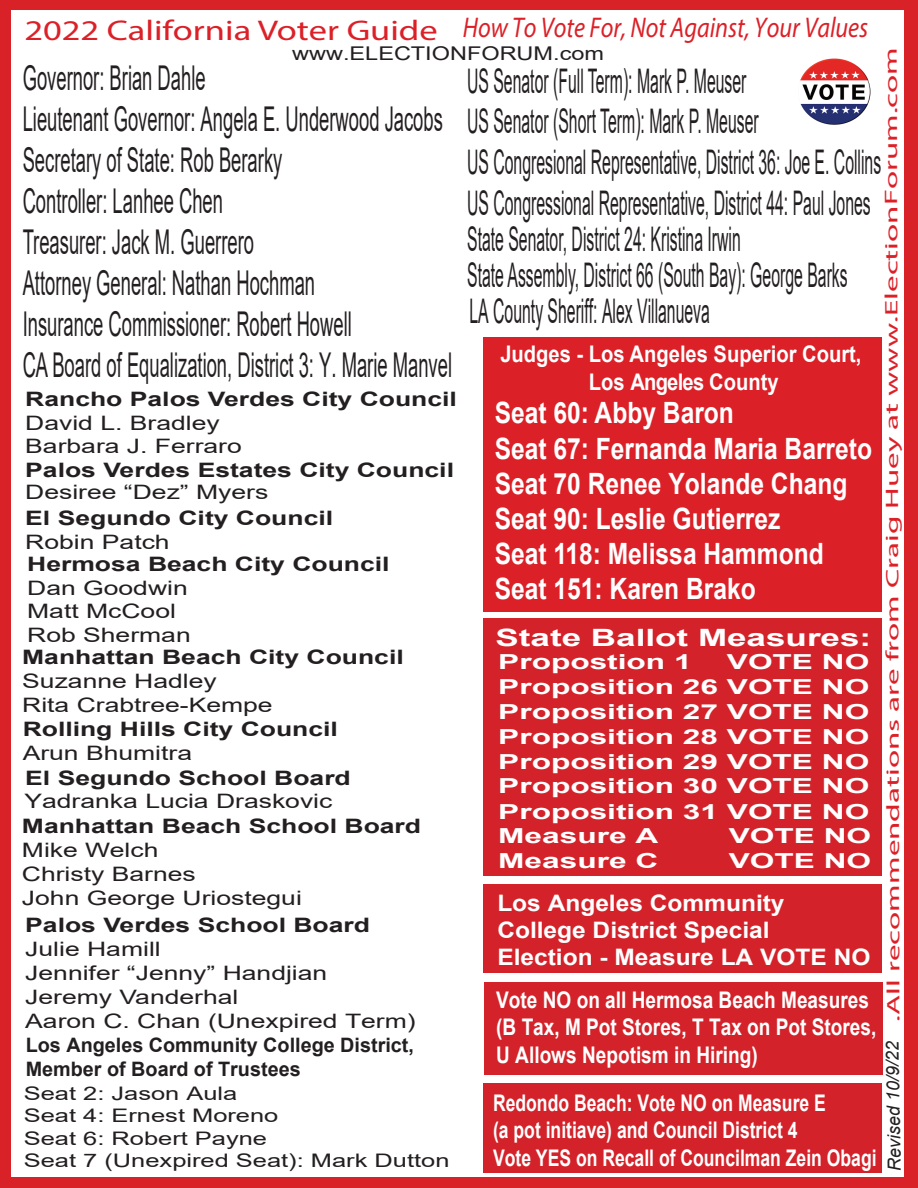
<style>
.page{position:relative;width:918px;height:1188px;background:#d92128}
.page>*{position:absolute;margin:0;border:0;box-sizing:border-box;transform-origin:0 0}
.t1{font:34.2px/41px "Arial";color:#231f20;scale:.54 1}
.t2{font:33.9px/40.7px "Arial";color:#231f20;scale:.47 1}
.t3{font:700 29.4px/35.2px "Arial";color:#fff;scale:.84 1}
.t4{font:italic 28.5px "Myriad Pro";color:#dc2027;scale:.85 1}
.t5{font:700 23.85px "Arial";color:#fff;scale:1.47 1}
.t6{font:700 22.95px/27.5px "Arial";color:#fff;scale:.77 1}
.t7{font:700 22.95px/27.5px "Arial";color:#fff;scale:.83 1}
.t8{font:700 22.95px/27.5px "Arial";color:#fff;text-align:center;scale:.88 1}
.t9{font:700 22.65px/27.2px "Arial";color:#fff;scale:1.08 1}
.t10{font:700 20.7px/24.9px "Arial";color:#fff;text-align:justify;scale:1.53 1}
.t11{font:19.95px/23.9px "Arial";color:#231f20;scale:1.33 1}
.t12{font:700 19.95px "Arial";color:#231f20;scale:1.33 1}
.t13{font:700 19.95px/23.9px "Arial";color:#231f20}
.t14{font:18.9px "Arial";color:#231f20;scale:1.24 1}
.t15{font:18.6px/22.4px "Arial";color:#231f20;scale:1.36 1}
.t16{font:18px "Myriad Pro";color:#dc2027;scale:1.84 1}
.t17{font:italic 18px "Arial";color:#231f20}
.s1{font-style:normal}
</style>
<div class="page">
<div style="left:12px;top:10px;width:892px;height:1167px;background:#fff"></div>
<div style="left:483px;top:618px;width:398px;height:258px;background:#d32229"></div>
<img style="left:800px;top:59px;width:71px;height:66px">
<div style="left:483px;top:337px;width:398px;height:275px;background:#dc2027"></div>
<div style="left:483px;top:885px;width:398px;height:88px;background:#d32229"></div>
<div style="left:484px;top:982px;width:398px;height:92px;background:#d32229"></div>
<div style="left:483px;top:1084px;width:398px;height:89px;background:#d32229"></div>
<p class="t4" style="left:24px;top:10px;width:994px"><span class="s1">2022 California Voter Guide</span> How To Vote For, Not Against, Your Values</p>
<p class="t1" style="left:23px;top:58px;width:797px">Governor: Brian Dahle<br>Lieutenant Governor: Angela E. Underwood Jacobs Secretary of State: Rob Berarky<br>Controller: Lanhee Chen<br>Treasurer: Jack M. Guerrero<br>Attorney General: Nathan Hochman<br>Insurance Commissioner: Robert Howell<br>CA Board of Equalization, District 3: Y. Marie Manvel</p>
<p class="t2" style="left:467px;top:60px;width:883px">US Senator (Full Term): Mark P. Meuser<br>US Senator (Short Term): Mark P. Meuser<br>US Congresional Representative, District 36: Joe E. Collins US Congressional Representative, District 44: Paul Jones</p>
<p class="t14" style="left:292px;top:41px;width:253px">www.ELECTIONFORUM.com</p>
<p class="t16" style="left:881px;top:1022px;width:531px;rotate:-90deg">.All recommendations are from Craig Huey at www.ElectionForum.com</p>
<p class="t2" style="left:467px;top:221px;width:811px;line-height:36.2px">State Senator, District 24: Kristina Irwin<br>State Assembly, District 66 (South Bay): George Barks</p>
<p class="t2" style="left:469px;top:291px;width:513px">LA County Sheriff: Alex Villanueva</p>
<p class="t8" style="left:500px;top:341px;width:412px">Judges - Los Angeles Superior Court,<br>Los Angeles County</p>
<p class="t12" style="left:25px;top:385px;width:326px">Rancho Palos Verdes City Council</p>
<p class="t11" style="left:25px;top:411px;width:164px;line-height:23.4px">David L. Bradley<br>Barbara J. Ferraro</p>
<p class="t12" style="left:25px;top:456px;width:324px">Palos Verdes Estates City Council</p>
<p class="t11" style="left:25px;top:480px;width:184px">Desiree “Dez” Myers</p>
<p class="t12" style="left:25px;top:504px;width:233px">El Segundo City Council</p>
<p class="t11" style="left:25px;top:530px;width:110px">Robin Patch</p>
<p class="t3" style="left:495px;top:396px;width:451px">Seat 60: Abby Baron<br>Seat 67: Fernanda Maria Barreto<br>Seat 70 Renee Yolande Chang<br>Seat 90: Leslie Gutierrez<br>Seat 118: Melissa Hammond<br>Seat 151: Karen Brako</p>
<p class="t12" style="left:27px;top:550px;width:274px">Hermosa Beach City Council</p>
<p class="t11" style="left:27px;top:575px;width:124px">Dan Goodwin<br>Matt McCool<br>Rob Sherman</p>
<p class="t5" style="left:496px;top:621px;width:257px">State Ballot Measures:</p>
<p class="t10" style="left:498px;top:650px;width:128px">Propostion 1</p>
<p class="t12" style="left:22px;top:643px;width:288px">Manhattan Beach City Council</p>
<p class="t11" style="left:22px;top:669px;width:190px">Suzanne Hadley<br>Rita Crabtree-Kempe</p>
<p class="t10" style="left:498px;top:650px;width:244px;text-indent:229px">VOTE NO Proposition 26 VOTE NO Proposition 27 VOTE NO Proposition 28 VOTE NO Proposition 29 VOTE NO Proposition 30 VOTE NO Proposition 31 VOTE NO Measure A</p>
<p class="t12" style="left:23px;top:715px;width:239px">Rolling Hills City Council</p>
<p class="t11" style="left:23px;top:741px;width:129px">Arun Bhumitra</p>
<p class="t12" style="left:25px;top:764px;width:246px">El Segundo School Board</p>
<p class="t11" style="left:24px;top:789px;width:233px">Yadranka Lucia Draskovic</p>
<p class="t12" style="left:22px;top:812px;width:302px">Manhattan Beach School Board</p>
<p class="t11" style="left:22px;top:838px;width:212px">Mike Welch<br>Christy Barnes<br>John George Uriostegui</p>
<p class="t10" style="left:729px;top:824px;width:95px">VOTE NO</p>
<p class="t10" style="left:498px;top:849px;width:106px">Measure C</p>
<p class="t10" style="left:729px;top:849px;width:95px">VOTE NO</p>
<p class="t9" style="left:497px;top:890px;width:347px">Los Angeles Community<br>College District Special<br>Election - Measure LA VOTE NO</p>
<p class="t12" style="left:25px;top:911px;width:261px">Palos Verdes School Board</p>
<p class="t11" style="left:25px;top:937px;width:295px">Julie Hamill<br>Jennifer “Jenny” Handjian<br>Jeremy Vanderhal<br>Aaron C. Chan (Unexpired Term)</p>
<p class="t7" style="left:496px;top:986px;width:460px">Vote NO on all Hermosa Beach Measures (B Tax, M Pot Stores, T Tax on Pot Stores,<br>U Allows Nepotism in Hiring)</p>
<p class="t6" style="left:493px;top:1089px;width:500px">Redondo Beach: Vote NO on Measure E<br>(a pot initiave) and Council District 4<br>Vote YES on Recall of Councilman Zein Obagi</p>
<p class="t13" style="left:26px;top:1034px;width:390px">Los Angeles Community College District,<br>Member of Board of Trustees</p>
<p class="t15" style="left:24px;top:1082px;width:315px">Seat 2: Jason Aula<br>Seat 4: Ernest Moreno<br>Seat 6: Robert Payne<br>Seat 7 (Unexpired Seat): Mark Dutton</p>
<p class="t17" style="left:883px;top:1171px;width:132px;rotate:-91deg">Revised 10/9/22</p>
</div>
